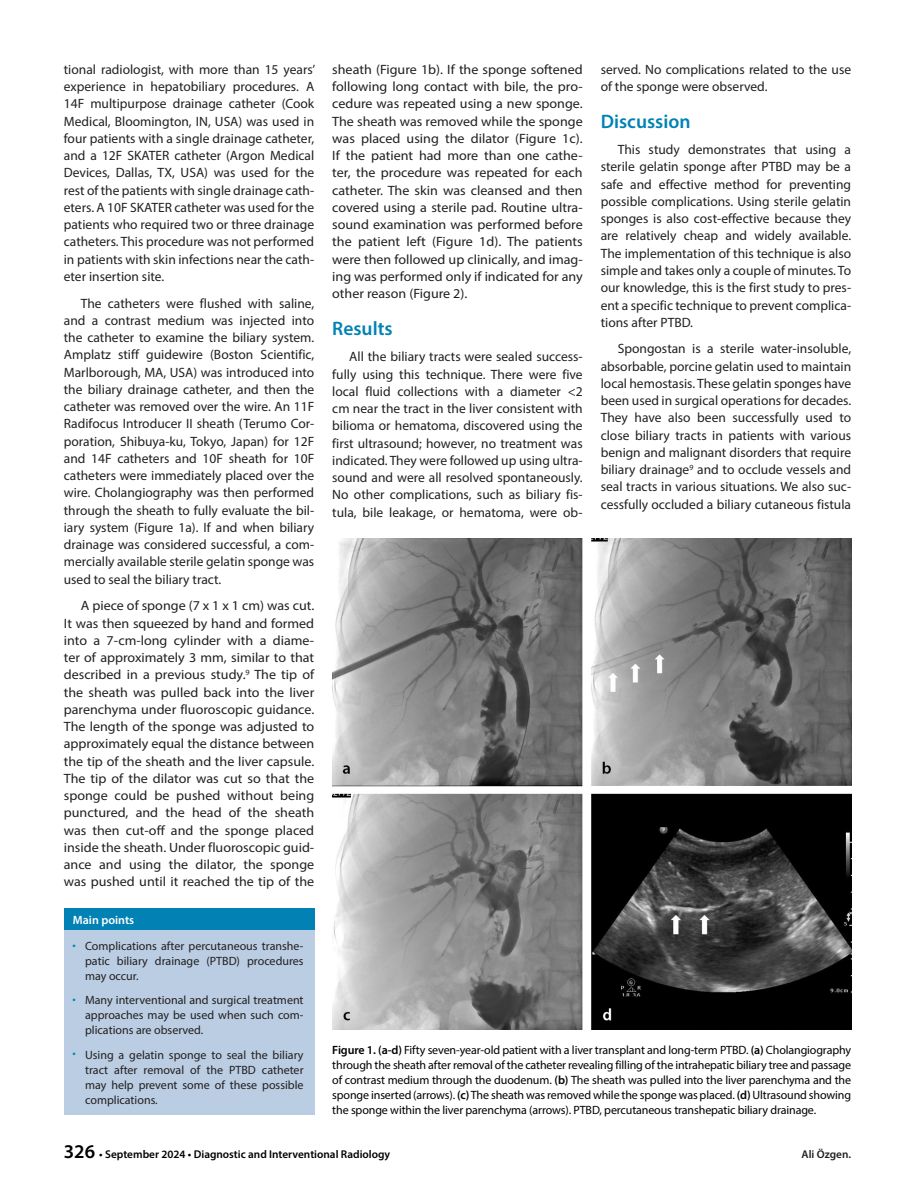
<style>
.page{position:relative;width:915px;height:1191px;background:#fff}
.page>*{position:absolute;margin:0;border:0;box-sizing:border-box;transform-origin:0 0}
.ANA_BASLIK{font:600 19.5px "Myriad Pro";color:#0082b5}
.YAZI{font:13.5px/17.2px "Myriad Pro";color:#231f20;text-align:justify}
.YAZI-2{font:13.5px/17.2px "Myriad Pro";color:#231f20;text-align:justify;scale:1.04 1}
.RESİM-ALTI{font:12px/15px "Myriad Pro";letter-spacing:-.01em;color:#000;text-align:justify}
.t1{font:12px/15px "Myriad Pro";color:#231f20;text-align:justify}
.MAİN{font:600 12px "Myriad Pro";color:#fff}
.t2{font:600 11.25px "Myriad Pro";color:#000}
.t3{font:600 11.25px "Myriad Pro";color:#231f20}
.s1{color:#0082b5}
.s2{font-weight:600}
.s3{font-size:19.5px}
</style>
<div class="page">
<div style="left:64px;top:908px;width:250px;height:23px;background:#0181b4"></div>
<div style="left:64px;top:930px;width:250px;height:184px;background:#bacde2"></div>
<img style="left:332px;top:538px;width:518px;height:491px">
<p class="YAZI" style="left:64px;top:61px;width:253px">tional radiologist, with more than 15 years’ experience in hepatobiliary procedures. A 14F multipurpose drainage catheter (Cook Medical, Bloomington, IN, USA) was used in four patients with a single drainage catheter, and a 12F SKATER catheter (Argon Medical Devices, Dallas, TX, USA) was used for the rest of the patients with single drainage cath&shy;eters. A 10F SKATER catheter was used for the patients who required two or three drainage catheters. This procedure was not performed in patients with skin infections near the cath&shy;eter insertion site.</p>
<p class="YAZI" style="left:64px;top:294px;width:252px;text-indent:17px">The catheters were flushed with saline, and a contrast medium was injected into the catheter to examine the biliary system.<br>Amplatz stiff guidewire (Boston Scientific, Marlborough, MA, USA) was introduced into the biliary drainage catheter, and then the catheter was removed over the wire. An 11F Radifocus Introducer II sheath (Terumo Cor&shy;poration, Shibuya-ku, Tokyo, Japan) for 12F and 14F catheters and 10F sheath for 10F catheters were immediately placed over the wire. Cholangiography was then performed through the sheath to fully evaluate the bil&shy;iary system (Figure 1a). If and when biliary drainage was considered successful, a com&shy;mercially available sterile gelatin sponge was used to seal the biliary tract.</p>
<p class="YAZI-2" style="left:64px;top:597px;width:242px;text-indent:17px">A piece of sponge (7 x 1 x 1 cm) was cut.<br>It was then squeezed by hand and formed into a 7-cm-long cylinder with a diame&shy;ter of approximately 3 mm, similar to that described in a previous study.<sup>9</sup> The tip of the sheath was pulled back into the liver parenchyma under fluoroscopic guidance.<br>The length of the sponge was adjusted to approximately equal the distance between the tip of the sheath and the liver capsule.<br>The tip of the dilator was cut so that the sponge could be pushed without being punctured, and the head of the sheath was then cut-off and the sponge placed inside the sheath. Under fluoroscopic guid&shy;ance and using the dilator, the sponge was pushed until it reached the tip of the</p>
<p class="YAZI-2" style="left:332px;top:61px;width:242px">sheath (Figure 1b). If the sponge softened following long contact with bile, the pro&shy;cedure was repeated using a new sponge.<br>The sheath was removed while the sponge was placed using the dilator (Figure 1c).<br>If the patient had more than one cathe&shy;ter, the procedure was repeated for each catheter. The skin was cleansed and then covered using a sterile pad. Routine ultra&shy;sound examination was performed before the patient left (Figure 1d). The patients were then followed up clinically, and imag&shy;ing was performed only if indicated for any other reason (Figure 2).</p>
<p class="ANA_BASLIK" style="left:332px;top:316px;width:62px">Results</p>
<p class="YAZI" style="left:332px;top:348px;width:252px;text-indent:17px">All the biliary tracts were sealed success&shy;fully using this technique. There were five local fluid collections with a diameter &lt;2 cm near the tract in the liver consistent with bilioma or hematoma, discovered using the first ultrasound; however, no treatment was indicated. They were followed up using ultra&shy;sound and were all resolved spontaneously.<br>No other complications, such as biliary fis&shy;tula, bile leakage, or hematoma, were ob-</p>
<p class="YAZI" style="left:600px;top:61px;width:252px">served. No complications related to the use of the sponge were observed.</p>
<p class="ANA_BASLIK" style="left:600px;top:109px;width:91px">Discussion</p>
<p class="YAZI" style="left:600px;top:141px;width:252px;text-indent:17px">This study demonstrates that using a sterile gelatin sponge after PTBD may be a safe and effective method for preventing possible complications. Using sterile gelatin sponges is also cost-effective because they are relatively cheap and widely available.<br>The implementation of this technique is also simple and takes only a couple of minutes. To our knowledge, this is the first study to pres&shy;ent a specific technique to prevent complica&shy;tions after PTBD.</p>
<p class="YAZI" style="left:600px;top:340px;width:252px;text-indent:17px">Spongostan is a sterile water-insoluble, absorbable, porcine gelatin used to maintain local hemostasis. These gelatin sponges have been used in surgical operations for decades.<br>They have also been successfully used to close biliary tracts in patients with various benign and malignant disorders that require biliary drainage<sup>9</sup> and to occlude vessels and seal tracts in various situations. We also suc&shy;cessfully occluded a biliary cutaneous fistula</p>
<p class="MAİN" style="left:73px;top:912px;width:63px">Main points</p>
<p class="t1" style="left:85px;top:938px;width:220px;text-indent:-13px"><span class="s1">•</span> Complications after percutaneous transhe&shy;patic biliary drainage (PTBD) procedures may occur.</p>
<p class="t1" style="left:85px;top:992px;width:220px;text-indent:-13px"><span class="s1">•</span> Many interventional and surgical treatment approaches may be used when such com&shy;plications are observed.</p>
<p class="t1" style="left:85px;top:1047px;width:220px;text-indent:-13px"><span class="s1">•</span> Using a gelatin sponge to seal the biliary tract after removal of the PTBD catheter may help prevent some of these possible complications.</p>
<p class="RESİM-ALTI" style="left:332px;top:1042px;width:520px"><span class="s2">Figure 1. (a-d)</span> Fifty seven-year-old patient with a liver transplant and long-term PTBD. <span class="s2">(a)</span> Cholangiography through the sheath after removal of the catheter revealing filling of the intrahepatic biliary tree and passage of contrast medium through the duodenum. <span class="s2">(b)</span> The sheath was pulled into the liver parenchyma and the sponge inserted (arrows). <span class="s2">(c)</span> The sheath was removed while the sponge was placed. <span class="s2">(d)</span> Ultrasound showing the sponge within the liver parenchyma (arrows). PTBD, percutaneous transhepatic biliary drainage.</p>
<p class="t2" style="left:64px;top:1146px;width:328px"><span class="s3">326</span> • September 2024 • Diagnostic and Interventional Radiology</p>
<p class="t3" style="left:801px;top:1146px;width:51px">Ali Özgen.</p>
</div>
